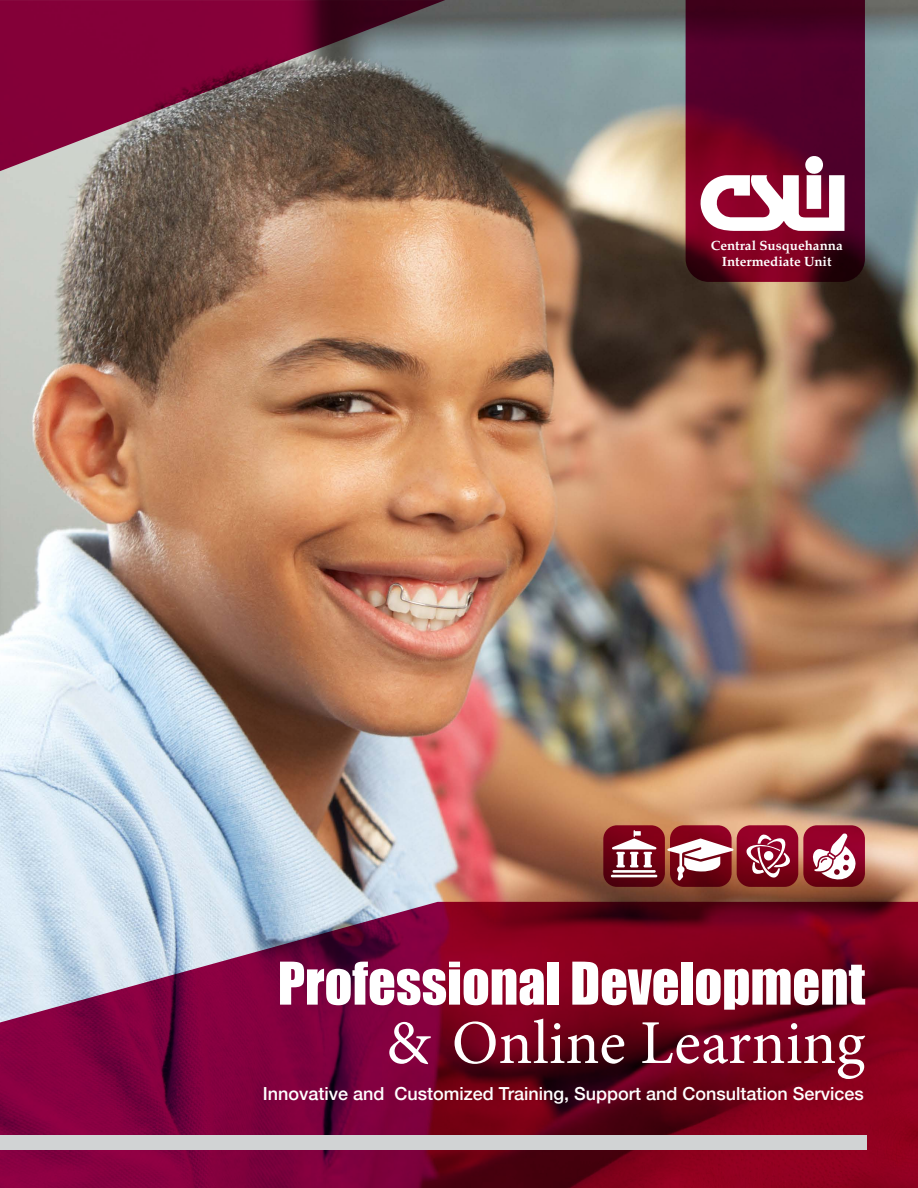
<style>
.page{position:relative;width:918px;height:1188px;background:#fff}
.page>*{position:absolute;margin:0;border:0;box-sizing:border-box;transform-origin:0 0}
.t1{font:62.4px "Minion Pro";color:#fff}
.t2{font:54.45px "Impact";color:#fff}
.t3{font:500 18px "Helvetica Neue";color:#fff}
.t4{font:700 13.35px/16px "Palatino";color:#fff;text-align:center}
</style>
<div class="page">
<img style="left:0;top:1px;width:918px;height:901px">
<svg style="left:686px;top:0;width:179px;height:282px;background:#570024"></svg>
<svg style="left:701px;top:156px;width:143px;height:75px"></svg>
<svg style="left:603px;top:825px;width:62px;height:62px;background:#6c0818"></svg>
<hr style="left:612px;top:870px;width:44px;height:3px;background:#fff">
<hr style="left:611px;top:875px;width:46px;height:2px;background:#fff">
<svg style="left:612px;top:830px;width:45px;height:37px"></svg>
<svg style="left:670px;top:825px;width:62px;height:62px"></svg>
<div style="left:737px;top:825px;width:61px;height:62px;background:linear-gradient(to bottom,#a0002d,#69000e);border-radius:14px"></div>
<svg style="left:803px;top:825px;width:62px;height:62px;background:#850522"></svg>
<svg style="left:667px;top:839px;width:66px;height:42px"></svg>
<svg style="left:745px;top:834px;width:46px;height:45px"></svg>
<svg style="left:812px;top:833px;width:44px;height:47px"></svg>
<svg style="left:0;top:902px;width:918px;height:286px;background:#80173c"></svg>
<svg style="left:0;top:0;width:445px;height:358px;background:#8f605e"></svg>
<div style="left:0;top:1135px;width:866px;height:15px;background:#d1d3d4"></div>
<p class="t4" style="left:711px;top:237px;width:133px">Central Susquehanna<br>Intermediate Unit</p>
<h2 class="t2" style="left:278px;top:941px;width:589px">Professional Development</h2>
<h1 class="t1" style="left:386px;top:1001px;width:481px">&amp; Online Learning</h1>
<p class="t3" style="left:263px;top:1079px;width:603px">Innovative and Customized Training, Support and Consultation Services</p>
</div>
